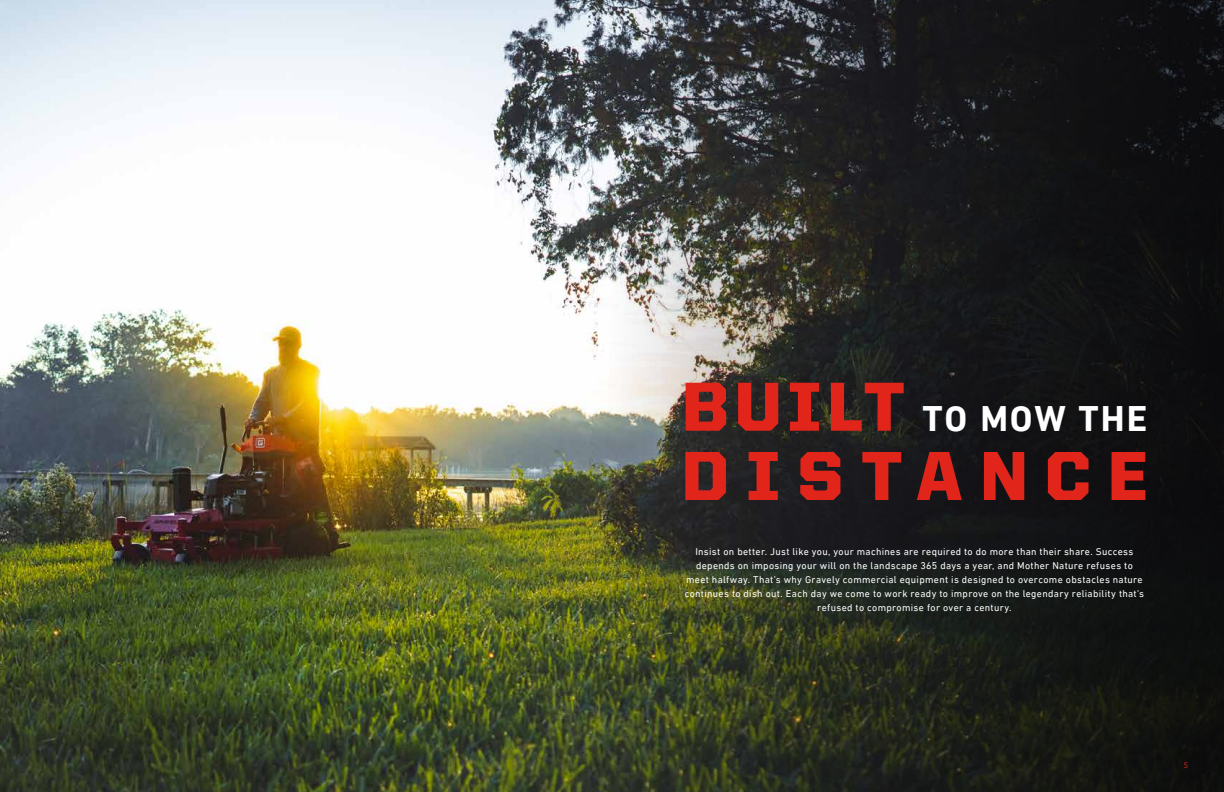
<style>
.page{position:relative;width:1224px;height:792px;background:#fff}
.page>*{position:absolute;margin:0;border:0;box-sizing:border-box;transform-origin:0 0}
.t1{font:900 69.6px "United Sans Reg";letter-spacing:.25em;color:#e1251b}
.t2{font:700 36.3px "DIN Next LT Pro";letter-spacing:.055em;color:#fff}
.t3{font:10px/14px "DIN Next LT Pro";letter-spacing:.03em;color:#fff;text-align:center}
.t4{font:8px "Avenir LT Std";color:#e1251b}
.s1{font-family:"United Sans Reg";font-weight:900;font-size:69.6px;color:#e1251b}
</style>
<div class="page">
<img style="left:0;top:0;width:202px;height:792px">
<img style="left:202px;top:0;width:1022px;height:792px">
<h2 class="t2" style="left:682px;top:397px;width:467px"><span class="s1">BUILT</span> TO MOW THE</h2>
<h1 class="t1" style="left:682px;top:437px;width:468px">DISTANCE</h1>
<p class="t3" style="left:685px;top:544px;width:461px">Insist on better. Just like you, your machines are required to do more than their share. Success depends on imposing your will on the landscape 365 days a year, and Mother Nature refuses to meet halfway. That’s why Gravely commercial equipment is designed to overcome obstacles nature continues to dish out. Each day we come to work ready to improve on the legendary reliability that’s refused to compromise for over a century.</p>
<p class="t4" style="left:1184px;top:761px;width:6px">5</p>
</div>
